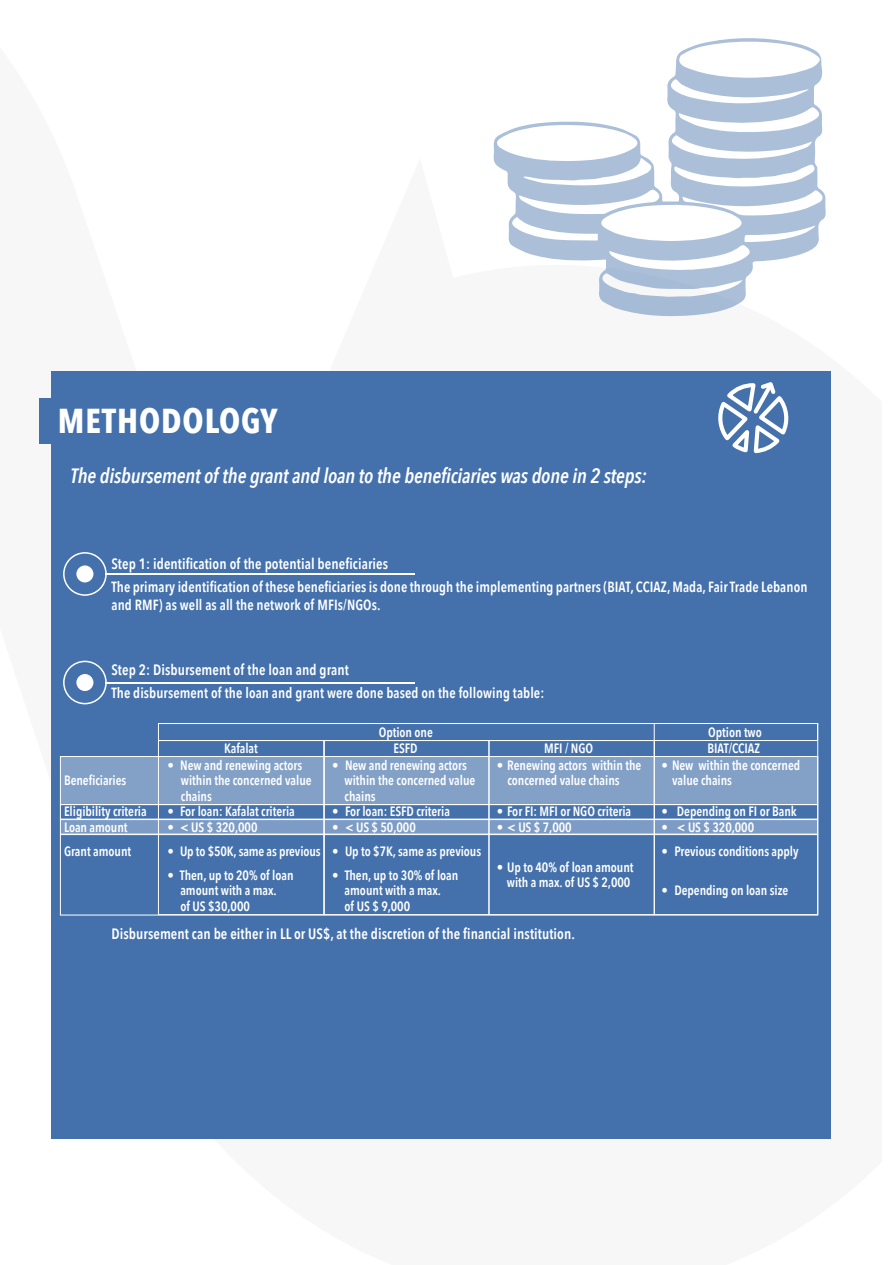
<style>
.page{position:relative;width:896px;height:1265px;background:#fff}
.page>*{position:absolute;margin:0;border:0;box-sizing:border-box;transform-origin:0 0}
.t1{font:700 34.5px "Avenir Next Condensed";letter-spacing:.025em;color:#fff}
.t2{font:italic 600 20.7px "Avenir Next Condensed";letter-spacing:-.01em;color:#fff;scale:.96 1}
.t3{font:600 15px "Avenir Next Condensed";letter-spacing:.005em;color:#fff;scale:.96 1}
.t4{font:600 14.7px/17.7px "Avenir Next Condensed";letter-spacing:.005em;color:#fff;scale:.96 1}
.t5{font:600 13.5px/15.6px "Avenir Next Condensed";letter-spacing:-.005em;color:#fff;scale:.96 1}
</style>
<div class="page">
<div style="left:51px;top:371px;width:779px;height:767px;background:#4471ac"></div>
<svg style="left:493px;top:38px;width:332px;height:278px"></svg>
<div style="left:40px;top:398px;width:237px;height:45px;background:#4471ac"></div>
<svg style="left:718px;top:382px;width:70px;height:72px"></svg>
<svg style="left:63px;top:660px;width:44px;height:44px"></svg>
<hr style="left:105px;top:681px;width:309px;height:2px;background:#fff">
<svg style="left:63px;top:552px;width:44px;height:44px"></svg>
<hr style="left:105px;top:573px;width:309px;height:1px;background:#fff">
<div style="left:60px;top:756px;width:757px;height:48px;background:#83a0c7"></div>
<div style="left:60px;top:756px;width:758px;height:49px;border:1px solid #fff"></div>
<div style="left:60px;top:804px;width:758px;height:15px;border:1px solid #fff"></div>
<div style="left:60px;top:819px;width:757px;height:15px;background:#7d9cc5"></div>
<div style="left:60px;top:819px;width:758px;height:15px;border:1px solid #fff"></div>
<div style="left:60px;top:834px;width:758px;height:81px;border:1px solid #fff"></div>
<div style="left:158px;top:723px;width:660px;height:18px;border:1px solid #fff"></div>
<div style="left:158px;top:740px;width:166px;height:175px;border:1px solid #fff"></div>
<div style="left:324px;top:740px;width:165px;height:175px;border:1px solid #fff"></div>
<div style="left:488px;top:740px;width:166px;height:175px;border:1px solid #fff"></div>
<div style="left:654px;top:723px;width:164px;height:192px;border:1px solid #fff"></div>
<h1 class="t1" style="left:58px;top:400px;width:221px">METHODOLOGY</h1>
<h2 class="t2" style="left:71px;top:463px;width:602px">The disbursement of the grant and loan to the beneficiaries was done in 2 steps:</h2>
<p class="t3" style="left:111px;top:550px;width:290px">Step 1: identification of the potential beneficiaries</p>
<p class="t4" style="left:111px;top:578px;width:726px">The primary identification of these beneficiaries is done through the implementing partners (BIAT, CCIAZ, Mada, Fair Trade Lebanon and RMF) as well as all the network of MFIs/NGOs.</p>
<p class="t3" style="left:111px;top:656px;width:249px">Step 2: Disbursement of the loan and grant</p>
<p class="t4" style="left:111px;top:684px;width:452px">The disbursement of the loan and grant were done based on the following table:</p>
<p class="t5" style="left:379px;top:724px;width:58px">Option one</p>
<p class="t5" style="left:708px;top:724px;width:57px">Option two</p>
<p class="t5" style="left:64px;top:772px;width:66px">Beneficiaries</p>
<p class="t5" style="left:224px;top:740px;width:37px">Kafalat</p>
<p class="t5" style="left:393px;top:740px;width:27px">ESFD</p>
<p class="t5" style="left:544px;top:740px;width:52px">MFI / NGO</p>
<p class="t5" style="left:707px;top:740px;width:56px">BIAT/CCIAZ</p>
<p class="t5" style="left:181px;top:756px;width:138px;text-indent:-13px">• New and renewing actors within the concerned value chains</p>
<p class="t5" style="left:344px;top:756px;width:138px;text-indent:-12px">• New and renewing actors within the concerned value chains</p>
<p class="t5" style="left:507px;top:756px;width:141px;text-indent:-10px">• Renewing actors within the concerned value chains</p>
<p class="t5" style="left:672px;top:756px;width:135px;text-indent:-10px">• New within the concerned value chains</p>
<p class="t5" style="left:64px;top:803px;width:88px">Eligibility criteria</p>
<p class="t5" style="left:167px;top:803px;width:134px">• For loan: Kafalat criteria</p>
<p class="t5" style="left:332px;top:803px;width:124px">• For loan: ESFD criteria</p>
<p class="t5" style="left:497px;top:803px;width:141px">• For FI: MFI or NGO criteria</p>
<p class="t5" style="left:661px;top:803px;width:142px">• Depending on FI or Bank</p>
<p class="t5" style="left:64px;top:819px;width:68px">Loan amount</p>
<p class="t5" style="left:167px;top:819px;width:95px">• &lt; US $ 320,000</p>
<p class="t5" style="left:332px;top:819px;width:89px">• &lt; US $ 50,000</p>
<p class="t5" style="left:497px;top:819px;width:79px">• &lt; US $ 7,000</p>
<p class="t5" style="left:661px;top:819px;width:98px">• &lt; US $ 320,000</p>
<p class="t5" style="left:64px;top:843px;width:71px">Grant amount</p>
<p class="t5" style="left:167px;top:843px;width:328px">• Up to $50K, same as previous • Up to $7K, same as previous</p>
<p class="t5" style="left:661px;top:843px;width:144px">• Previous conditions apply</p>
<p class="t5" style="left:180px;top:866px;width:119px;text-indent:-13px">• Then, up to 20% of loan amount with a max.<br>of US $30,000</p>
<p class="t5" style="left:344px;top:866px;width:120px;text-indent:-12px">• Then, up to 30% of loan amount with a max.<br>of US $ 9,000</p>
<p class="t5" style="left:497px;top:858px;width:144px;text-align:center">• Up to 40% of loan amount with a max. of US $ 2,000</p>
<p class="t5" style="left:661px;top:882px;width:133px">• Depending on loan size</p>
<p class="t3" style="left:111px;top:920px;width:484px">Disbursement can be either in LL or US$, at the discretion of the financial institution.</p>
</div>
